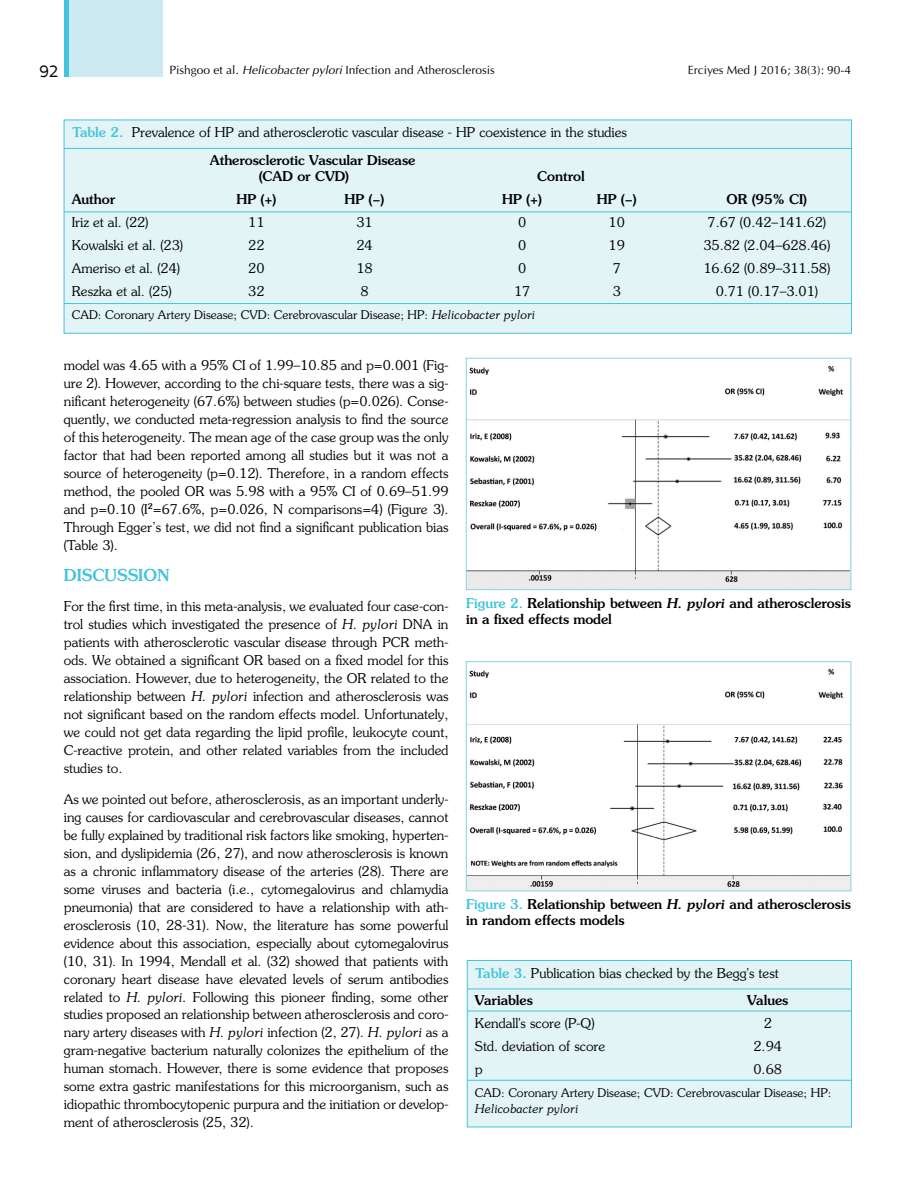
<style>
.page{position:relative;width:915px;height:1191px;background:#fff}
.page>*{position:absolute;margin:0;border:0;box-sizing:border-box;transform-origin:0 0}
.t1{font:500 16.5px "Souvenir Std";color:#42c4dd}
.t2{font:16.5px "Centrale Sans";color:#000}
.t3{font:300 13.5px/18px "Souvenir Std";color:#000;text-align:justify}
.t4{font:500 13.5px/16.2px "Souvenir Std";color:#000}
.t5{font:300 12px "Souvenir Std";color:#000}
.t6{font:12px "Optima Normal Tr";color:#000}
.t7{font:italic 300 12px "Souvenir Std";color:#000}
.s1{font-family:"Optima Italic Tr"}
.s2{font-weight:500;color:#42c4dd}
.s3{font-weight:500}
.s4{font-style:italic}
.s5{color:#42c4dd}
</style>
<div class="page">
<div style="left:64px;top:0;width:98px;height:77px;background:#cbeaf2"></div>
<hr style="left:64px;top:0;width:4px;height:77px;background:#42c4dd">
<img style="left:468px;top:365px;width:380px;height:223px">
<div style="left:466px;top:358px;width:384px;height:232px;border:1px solid #86d3e6"></div>
<img style="left:468px;top:668px;width:380px;height:221px">
<div style="left:466px;top:661px;width:384px;height:230px;border:1px solid #86d3e6"></div>
<div style="left:64px;top:120px;width:787px;height:213px;background:#e3f4f7"></div>
<hr style="left:64px;top:212px;width:787px;height:1px;background:#42c4dd">
<hr style="left:64px;top:303px;width:787px;height:1px;background:#42c4dd">
<hr style="left:64px;top:148px;width:787px;height:1px;background:#42c4dd">
<div style="left:467px;top:960px;width:384px;height:167px;background:#e3f4f7;border:1px solid #42c4dd"></div>
<hr style="left:467px;top:1010px;width:384px;height:1px;background:#42c4dd">
<hr style="left:467px;top:1080px;width:384px;height:1px;background:#42c4dd">
<hr style="left:467px;top:988px;width:384px;height:1px;background:#42c4dd">
<p class="t2" style="left:39px;top:62px;width:21px">92</p>
<p class="t6" style="left:169px;top:62px;width:327px">Pishgoo et al. <span class="s1">Helicobacter pylori</span> Infection and Atherosclerosis</p>
<p class="t6" style="left:687px;top:62px;width:165px">Erciyes Med J 2016; 38(3): 90-4</p>
<p class="t3" style="left:210px;top:118px;width:418px;line-height:27.8px;text-indent:-137px"><span class="s2">Table 2.</span> Prevalence of HP and atherosclerotic vascular disease - HP coexistence in the studies<br><span class="s3">Atherosclerotic Vascular Disease</span></p>
<p class="t4" style="left:258px;top:168px;width:92px">(CAD or CVD)</p>
<p class="t4" style="left:537px;top:168px;width:49px">Control</p>
<p class="t4" style="left:72px;top:191px;width:45px">Author</p>
<p class="t4" style="left:236px;top:191px;width:41px">HP (+)</p>
<p class="t4" style="left:344px;top:191px;width:41px">HP (−)</p>
<p class="t4" style="left:502px;top:191px;width:41px">HP (+)</p>
<p class="t4" style="left:596px;top:191px;width:41px">HP (−)</p>
<p class="t4" style="left:726px;top:191px;width:82px">OR (95% CI)</p>
<p class="t3" style="left:72px;top:213px;width:78px">Iriz et al. (22)</p>
<p class="t3" style="left:248px;top:213px;width:18px">11</p>
<p class="t3" style="left:356px;top:213px;width:18px">31</p>
<p class="t3" style="left:518px;top:213px;width:10px">0</p>
<p class="t3" style="left:608px;top:213px;width:18px">10</p>
<p class="t3" style="left:707px;top:213px;width:120px">7.67 (0.42–141.62)</p>
<p class="t3" style="left:72px;top:236px;width:113px">Kowalski et al. (23)</p>
<p class="t3" style="left:248px;top:236px;width:18px">22</p>
<p class="t3" style="left:356px;top:236px;width:18px">24</p>
<p class="t3" style="left:518px;top:236px;width:10px">0</p>
<p class="t3" style="left:608px;top:236px;width:18px">19</p>
<p class="t3" style="left:703px;top:236px;width:128px">35.82 (2.04–628.46)</p>
<p class="t3" style="left:72px;top:259px;width:110px">Ameriso et al. (24)</p>
<p class="t3" style="left:248px;top:259px;width:18px">20</p>
<p class="t3" style="left:356px;top:259px;width:18px">18</p>
<p class="t3" style="left:518px;top:259px;width:10px">0</p>
<p class="t3" style="left:612px;top:259px;width:10px">7</p>
<p class="t3" style="left:703px;top:259px;width:128px">16.62 (0.89–311.58)</p>
<p class="t3" style="left:72px;top:282px;width:101px">Reszka et al. (25)</p>
<p class="t3" style="left:248px;top:282px;width:18px">32</p>
<p class="t3" style="left:360px;top:282px;width:10px">8</p>
<p class="t3" style="left:514px;top:282px;width:18px">17</p>
<p class="t3" style="left:612px;top:282px;width:10px">3</p>
<p class="t3" style="left:715px;top:282px;width:104px">0.71 (0.17–3.01)</p>
<p class="t5" style="left:72px;top:307px;width:465px">CAD: Coronary Artery Disease; CVD: Cerebrovascular Disease; HP: <span class="s4">Helicobacter pylori</span></p>
<p class="t3" style="left:64px;top:356px;width:386px">model was 4.65 with a 95% CI of 1.99–10.85 and p=0.001 (Fig&shy;ure 2). However, according to the chi-square tests, there was a sig&shy;nificant heterogeneity (67.6%) between studies (p=0.026). Conse&shy;quently, we conducted meta-regression analysis to find the source of this heterogeneity. The mean age of the case group was the only factor that had been reported among all studies but it was not a source of heterogeneity (p=0.12). Therefore, in a random effects method, the pooled OR was 5.98 with a 95% CI of 0.69–51.99 and p=0.10 (I<sup>2</sup>=67.6%, p=0.026, N comparisons=4) (Figure 3).<br>Through Egger’s test, we did not find a significant publication bias (Table 3).</p>
<p class="t1" style="left:64px;top:564px;width:107px">DISCUSSION</p>
<p class="t3" style="left:64px;top:597px;width:386px">For the first time, in this meta-analysis, we evaluated four case-con&shy;trol studies which investigated the presence of <span class="s4">H. pylori</span> DNA in patients with atherosclerotic vascular disease through PCR meth&shy;ods. We obtained a significant OR based on a fixed model for this association. However, due to heterogeneity, the OR related to the relationship between <span class="s4">H. pylori</span> infection and atherosclerosis was not significant based on the random effects model. Unfortunately, we could not get data regarding the lipid profile, leukocyte count, C-reactive protein, and other related variables from the included studies to.</p>
<p class="t3" style="left:64px;top:790px;width:386px">As we pointed out before, atherosclerosis, as an important underly&shy;ing causes for cardiovascular and cerebrovascular diseases, cannot be fully explained by traditional risk factors like smoking, hyperten&shy;sion, and dyslipidemia (26, 27), and now atherosclerosis is known as a chronic inflammatory disease of the arteries (28). There are some viruses and bacteria (i.e., cytomegalovirus and chlamydia pneumonia) that are considered to have a relationship with ath&shy;erosclerosis (10, 28-31). Now, the literature has some powerful evidence about this association, especially about cytomegalovirus (10, 31). In 1994, Mendall et al. (32) showed that patients with coronary heart disease have elevated levels of serum antibodies related to <span class="s4">H. pylori.</span> Following this pioneer finding, some other studies proposed an relationship between atherosclerosis and coro&shy;nary artery diseases with <span class="s4">H. pylori</span> infection (2, 27). <span class="s4">H. pylori</span> as a gram-negative bacterium naturally colonizes the epithelium of the human stomach. However, there is some evidence that proposes some extra gastric manifestations for this microorganism, such as idiopathic thrombocytopenic purpura and the initiation or develop&shy;ment of atherosclerosis (25, 32).</p>
<p class="t4" style="left:466px;top:595px;width:386px"><span class="s5">Figure 2.</span> Relationship between <span class="s4">H. pylori</span> and atherosclerosis in a fixed effects model</p>
<p class="t4" style="left:466px;top:896px;width:386px"><span class="s5">Figure 3.</span> Relationship between <span class="s4">H. pylori</span> and atherosclerosis in random effects models</p>
<p class="t3" style="left:475px;top:959px;width:305px;line-height:27.8px"><span class="s2">Table 3.</span> Publication bias checked by the Begg's test<br><span class="s3">Variables</span></p>
<p class="t4" style="left:746px;top:992px;width:43px">Values</p>
<p class="t3" style="left:475px;top:1014px;width:121px">Kendall's score (P-Q)</p>
<p class="t3" style="left:763px;top:1014px;width:10px">2</p>
<p class="t3" style="left:475px;top:1037px;width:132px">Std. deviation of score</p>
<p class="t3" style="left:753px;top:1037px;width:30px">2.94</p>
<p class="t3" style="left:475px;top:1060px;width:9px">p</p>
<p class="t3" style="left:753px;top:1060px;width:30px">0.68</p>
<p class="t5" style="left:475px;top:1085px;width:358px">CAD: Coronary Artery Disease; CVD: Cerebrovascular Disease; HP:</p>
<p class="t7" style="left:475px;top:1101px;width:105px">Helicobacter pylori</p>
</div>
